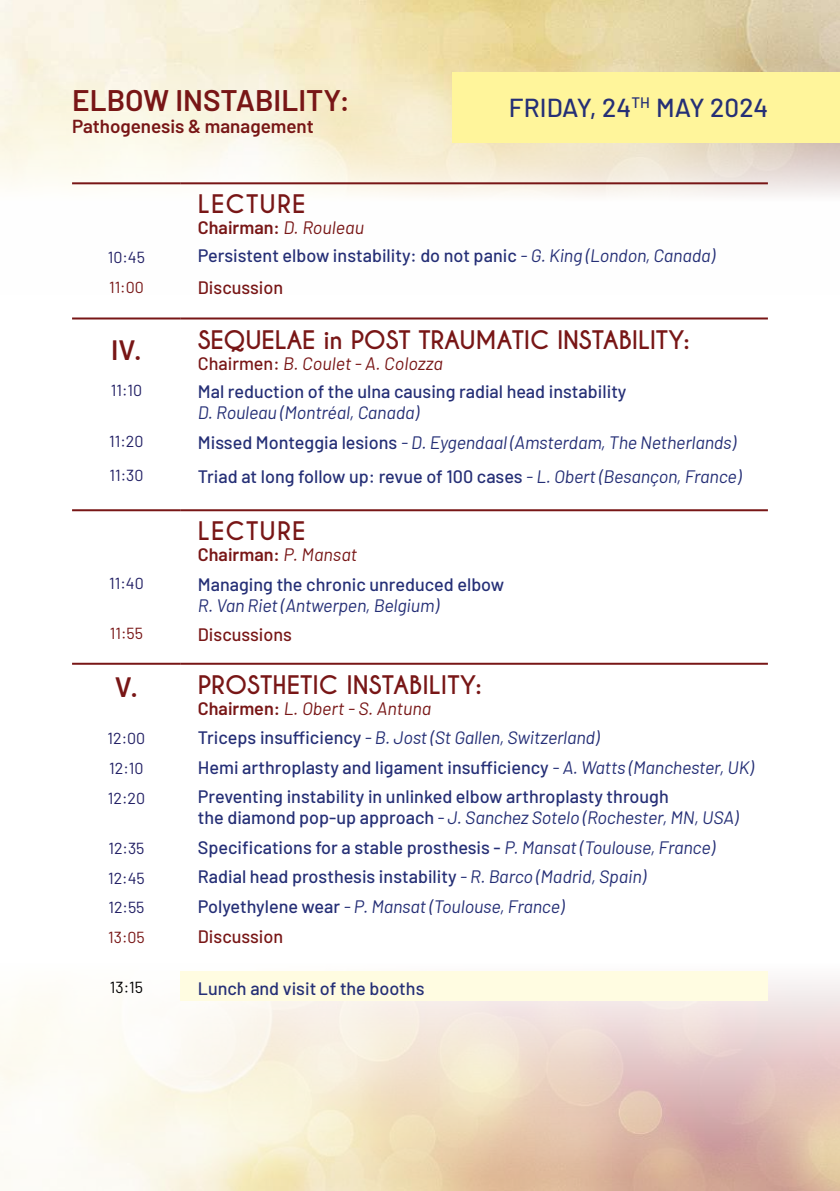
<style>
.page{position:relative;width:840px;height:1191px;background:#fff}
.page>*{position:absolute;margin:0;border:0;box-sizing:border-box;transform-origin:0 0}
.t1{font:600 29.8px "Barlow";color:#781616}
.t2{font:500 26px "Barlow";letter-spacing:.005em;color:#252f76}
.t3{font:700 24px "Caviar Dreams";letter-spacing:-.005em;color:#781616}
.t4{font:700 24px "Caviar Dreams";letter-spacing:.05em;color:#781616}
.t5{font:600 18.8px "Barlow";color:#781616}
.t6{font:500 18px/21px "Barlow";color:#252f76}
.t7{font:italic 18px "Barlow";letter-spacing:-.01em;color:#252f76}
.t8{font:italic 18px "Barlow";color:#781616}
.t9{font:600 18px "Barlow";color:#781616}
.t10{font:500 18px "Barlow";color:#781616}
.t11{font:16px "Barlow";color:#222065}
.t12{font:16px "Barlow";color:#781616}
.t13{font:16px "Barlow";color:#000}
.s1{font-weight:400;font-style:italic}
.s2{font-family:"Barlow";font-weight:600;font-size:28px}
.s3{font-weight:500;font-style:normal}
.s4{font-weight:600;font-style:normal}
</style>
<div class="page">
<img style="left:0;top:0;width:839px;height:196px">
<div style="left:181px;top:971px;width:586px;height:29px;background:#fffce1"></div>
<hr style="left:72px;top:509px;width:109px;height:2px;background:#781616">
<hr style="left:72px;top:663px;width:109px;height:2px;background:#781616">
<hr style="left:181px;top:509px;width:586px;height:2px;background:#781616">
<hr style="left:181px;top:663px;width:586px;height:2px;background:#781616">
<hr style="left:72px;top:317px;width:109px;height:2px;background:#781616">
<hr style="left:181px;top:317px;width:586px;height:2px;background:#781616">
<hr style="left:72px;top:182px;width:109px;height:2px;background:#781616">
<hr style="left:181px;top:182px;width:586px;height:2px;background:#781616">
<div style="left:452px;top:72px;width:387px;height:71px;background:#fff59b"></div>
<h1 class="t1" style="left:72px;top:79px;width:279px">ELBOW INSTABILITY:</h1>
<p class="t5" style="left:72px;top:113px;width:243px">Pathogenesis &amp; management</p>
<h3 class="t4" style="left:198px;top:190px;width:109px">LECTURE</h3>
<p class="t9" style="left:198px;top:215px;width:168px">Chairman: <span class="s1">D. Rouleau</span></p>
<h2 class="t2" style="left:508px;top:88px;width:261px">FRIDAY, 24<sup>TH</sup> MAY 2024</h2>
<p class="t11" style="left:108px;top:245px;width:39px">10:45</p>
<p class="t6" style="left:198px;top:244px;width:518px">Persistent elbow instability: do not panic <span class="s1">- G. King (London, Canada)</span></p>
<p class="t12" style="left:109px;top:276px;width:36px">11:00</p>
<p class="t10" style="left:198px;top:274px;width:87px">Discussion</p>
<h3 class="t3" style="left:111px;top:325px;width:580px"><span class="s2">IV.</span> SEQUELAE in POST TRAUMATIC INSTABILITY:</h3>
<p class="t8" style="left:198px;top:350px;width:246px"><span class="s3">Chairmen:</span> B. Coulet - A. Colozza</p>
<p class="t11" style="left:111px;top:378px;width:33px">11:10</p>
<p class="t6" style="left:198px;top:379px;width:430px">Mal reduction of the ulna causing radial head instability</p>
<p class="t7" style="left:198px;top:399px;width:223px">D. Rouleau (Montréal, Canada)</p>
<p class="t11" style="left:109px;top:429px;width:36px">11:20</p>
<p class="t7" style="left:198px;top:429px;width:539px"><span class="s3">Missed Monteggia lesions</span> - D. Eygendaal (Amsterdam, The Netherlands)</p>
<p class="t11" style="left:109px;top:463px;width:35px">11:30</p>
<p class="t6" style="left:198px;top:464px;width:544px">Triad at long follow up: revue of 100 cases <span class="s1">- L. Obert (Besançon, France)</span></p>
<h3 class="t4" style="left:198px;top:517px;width:109px">LECTURE</h3>
<p class="t9" style="left:198px;top:541px;width:161px">Chairman: <span class="s1">P. Mansat</span></p>
<p class="t11" style="left:109px;top:571px;width:36px">11:40</p>
<p class="t6" style="left:198px;top:572px;width:307px">Managing the chronic unreduced elbow</p>
<p class="t7" style="left:198px;top:592px;width:242px">R. Van Riet (Antwerpen, Belgium)</p>
<p class="t12" style="left:110px;top:621px;width:35px">11:55</p>
<p class="t10" style="left:198px;top:621px;width:96px">Discussions</p>
<h3 class="t3" style="left:115px;top:670px;width:368px"><span class="s2">V.</span> PROSTHETIC INSTABILITY:</h3>
<p class="t8" style="left:198px;top:695px;width:235px"><span class="s4">Chairmen:</span> L. Obert - S. Antuna</p>
<p class="t11" style="left:107px;top:727px;width:39px">12:00</p>
<p class="t7" style="left:198px;top:724px;width:403px"><span class="s3">Triceps insufficiency</span> - B. Jost (St Gallen, Switzerland)</p>
<p class="t11" style="left:109px;top:756px;width:36px">12:10</p>
<p class="t6" style="left:198px;top:755px;width:557px">Hemi arthroplasty and ligament insufficiency <span class="s1">- A. Watts (Manchester, UK)</span></p>
<p class="t11" style="left:108px;top:786px;width:39px">12:20</p>
<p class="t6" style="left:198px;top:785px;width:541px">Preventing instability in unlinked elbow arthroplasty through<br>the diamond pop-up approach <span class="s1">- J. Sanchez Sotelo (Rochester, MN, USA)</span></p>
<p class="t11" style="left:108px;top:836px;width:38px">12:35</p>
<p class="t6" style="left:198px;top:835px;width:518px">Specifications for a stable prosthesis - <span class="s1">P. Mansat (Toulouse, France)</span></p>
<p class="t11" style="left:108px;top:866px;width:38px">12:45</p>
<p class="t6" style="left:198px;top:865px;width:449px">Radial head prosthesis instability <span class="s1">- R. Barco (Madrid, Spain)</span></p>
<p class="t11" style="left:108px;top:896px;width:38px">12:55</p>
<p class="t7" style="left:198px;top:893px;width:368px"><span class="s3">Polyethylene wear</span> - P. Mansat (Toulouse, France)</p>
<p class="t12" style="left:108px;top:925px;width:38px">13:05</p>
<p class="t10" style="left:198px;top:923px;width:87px">Discussion</p>
<p class="t13" style="left:110px;top:975px;width:35px">13:15</p>
<p class="t6" style="left:198px;top:976px;width:228px">Lunch and visit of the booths</p>
</div>
